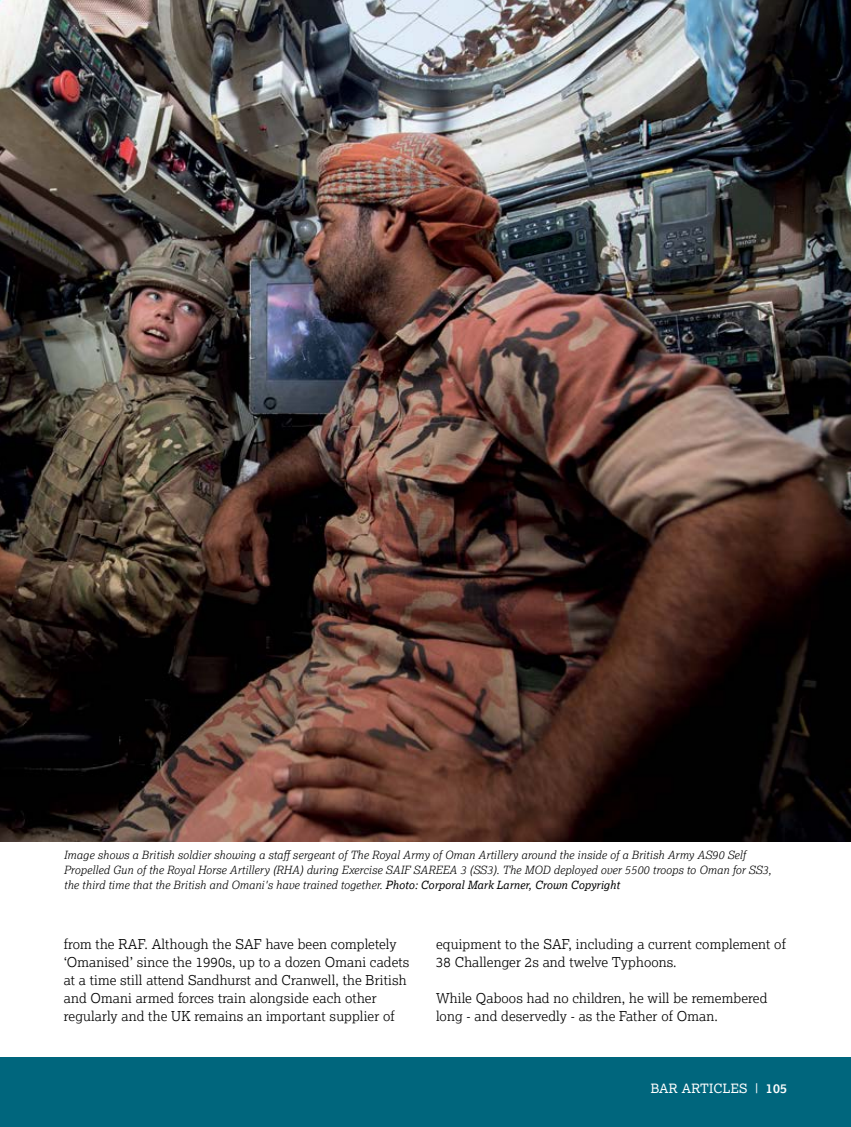
<style>
.page{position:relative;width:851px;height:1127px;background:#fff}
.page>*{position:absolute;margin:0;border:0;box-sizing:border-box;transform-origin:0 0}
.t1{font:300 13.5px/18px "Lexia";letter-spacing:.01em;color:#000}
.t2{font:12.75px "Lexia";letter-spacing:.02em;color:#fff}
.t3{font:italic 300 11.25px/15px "Lexia";letter-spacing:.01em;color:#000}
.s1{font-weight:400}
.s2{font-weight:700}
</style>
<div class="page">
<div style="left:0;top:1057px;width:850px;height:70px;background:#00667d"></div>
<img style="left:0;top:0;width:850px;height:841px">
<p class="t3" style="left:64px;top:847px;width:709px">Image shows a British soldier showing a staffsergeant of The Royal Army of Oman Artillery around the inside of a British Army AS90 Self<br>Propelled Gun of the Royal Horse Artillery (RHA) during Exercise SAIF SAREEA 3 (SS3). The MOD deployed over 5500 troops to Oman for SS3, the third time that the British and Omani's have trained together. <span class="s1">Photo: Corporal Mark Larner, Crown Copyright</span></p>
<p class="t1" style="left:64px;top:935px;width:347px">from the RAF. Although the SAF have been completely ‘Omanised’ since the 1990s, up to a dozen Omani cadets at a time still attend Sandhurst and Cranwell, the British and Omani armed forces train alongside each other regularly and the UK remains an important supplier of</p>
<p class="t1" style="left:436px;top:935px;width:351px">equipment to the SAF, including a current complement of<br>38 Challenger 2s and twelve Typhoons.</p>
<p class="t1" style="left:436px;top:989px;width:333px">While Qaboos had no children, he will be remembered long - and deservedly - as the Father of Oman.</p>
<p class="t2" style="left:650px;top:1080px;width:138px">BAR ARTICLES | <span class="s2">105</span></p>
</div>
